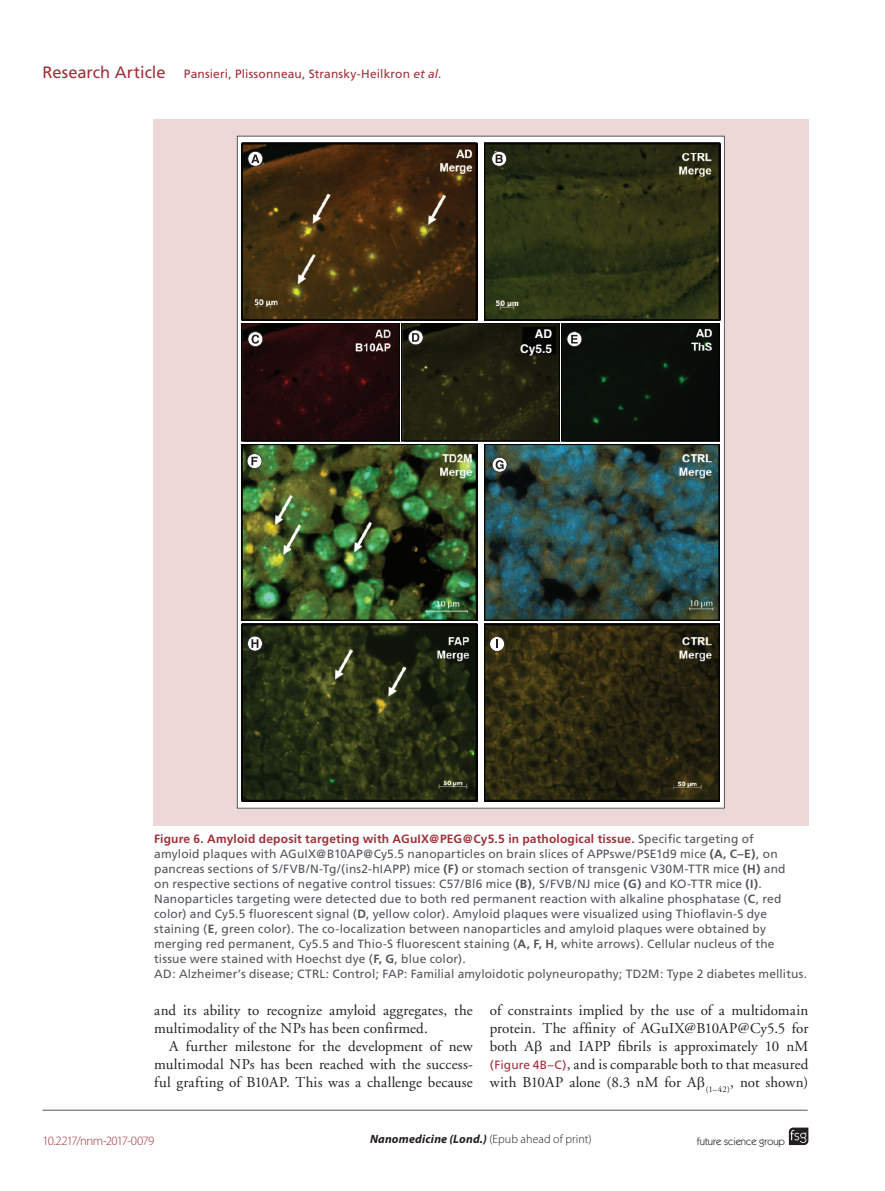
<style>
.page{position:relative;width:885px;height:1191px;background:#fff}
.page>*{position:absolute;margin:0;border:0;box-sizing:border-box;transform-origin:0 0}
.t1{font:15px/18px "Adobe Garamond";letter-spacing:.01em;color:#231f20;text-align:justify}
.t2{font:300 12.75px "Myriad Pro";letter-spacing:-.055em;color:#9f313a}
.t3{font:12px/15px "Frutiger";letter-spacing:.01em;color:#52555a}
.t4{font:12px "Frutiger";letter-spacing:.01em;color:#9f313a}
.t5{font:italic 700 12px "Myriad Pro";letter-spacing:.015em;color:#231f20}
.t6{font:700 12px/14.4px "Helvetica LT Std";color:#fff;text-align:right}
.t7{font:10.5px "Itc Kabel";color:#231f20}
.s1{font-size:16.5px}
.s2{font-style:italic}
.s3{font-weight:700;color:#9f313a}
.s4{font-weight:700}
.s5{font-family:"Frutiger";font-size:12px;color:#9f313a}
.s6{font-weight:300;font-style:normal}
</style>
<div class="page">
<div style="left:153px;top:119px;width:655px;height:706px;background:#ecd8d6"></div>
<svg style="left:237px;top:136px;width:487px;height:672px;background:#c5c5c5"></svg>
<img style="left:484px;top:624px;width:235px;height:177px">
<img style="left:241px;top:624px;width:236px;height:177px">
<img style="left:484px;top:444px;width:235px;height:177px">
<img style="left:241px;top:444px;width:236px;height:177px">
<div style="left:561px;top:323px;width:158px;height:118px;background:#0a0f0a"></div>
<img style="left:402px;top:323px;width:157px;height:118px">
<img style="left:242px;top:323px;width:158px;height:118px">
<img style="left:484px;top:143px;width:236px;height:177px">
<img style="left:241px;top:143px;width:236px;height:177px">
<svg style="left:247px;top:151px;width:16px;height:16px"></svg>
<svg style="left:491px;top:151px;width:16px;height:16px"></svg>
<svg style="left:247px;top:331px;width:16px;height:16px"></svg>
<svg style="left:408px;top:330px;width:15px;height:15px"></svg>
<svg style="left:566px;top:331px;width:16px;height:16px"></svg>
<svg style="left:247px;top:453px;width:15px;height:16px"></svg>
<svg style="left:491px;top:457px;width:16px;height:15px"></svg>
<svg style="left:247px;top:636px;width:16px;height:15px"></svg>
<svg style="left:489px;top:636px;width:16px;height:16px"></svg>
<svg style="left:788px;top:1127px;width:20px;height:18px"></svg>
<hr style="left:43px;top:1109px;width:764px;height:1px;background:#52555a">
<p class="t4" style="left:43px;top:67px;width:400px"><span class="s1">Research Article</span> Pansieri, Plissonneau, Stransky-Heilkron <span class="s2">et al.</span></p>
<p class="t6" style="left:520px;top:327px;width:34px">AD<br>Cy5.5</p>
<p class="t3" style="left:154px;top:831px;width:654px"><span class="s3">Figure 6. Amyloid deposit targeting with AGuIX@PEG@Cy5.5 in pathological tissue.</span> Specific targeting of<br>amyloid plaques with AGuIX@B10AP@Cy5.5 nanoparticles on brain slices of APPswe/PSE1d9 mice <span class="s4">(A, C–E)</span>, on pancreas sections of S/FVB/N-Tg/(ins2-hIAPP) mice <span class="s4">(F)</span> or stomach section of transgenic V30M-TTR mice <span class="s4">(H)</span> and<br>on respective sections of negative control tissues: C57/Bl6 mice <span class="s4">(B)</span>, S/FVB/NJ mice <span class="s4">(G)</span> and KO-TTR mice <span class="s4">(I)</span>.<br>Nanoparticles targeting were detected due to both red permanent reaction with alkaline phosphatase (<span class="s4">C</span>, red color) and Cy5.5 fluorescent signal (<span class="s4">D</span>, yellow color). Amyloid plaques were visualized using Thioflavin-S dye staining (<span class="s4">E</span>, green color). The co-localization between nanoparticles and amyloid plaques were obtained by merging red permanent, Cy5.5 and Thio-S fluorescent staining (<span class="s4">A, F, H</span>, white arrows). Cellular nucleus of the tissue were stained with Hoechst dye (<span class="s4">F, G</span>, blue color).<br>AD: Alzheimer’s disease; CTRL: Control; FAP: Familial amyloidotic polyneuropathy; TD2M: Type 2 diabetes mellitus.</p>
<p class="t1" style="left:154px;top:1001px;width:320px">and its ability to recognize amyloid aggregates, the multimodality of the NPs has been confirmed.</p>
<p class="t1" style="left:154px;top:1037px;width:320px;text-indent:15px">A further milestone for the development of new multimodal NPs has been reached with the success&shy;ful grafting of B10AP. This was a challenge because</p>
<p class="t1" style="left:490px;top:1001px;width:320px">of constraints implied by the use of a multidomain protein. The affinity of AGuIX@B10AP@Cy5.5 for both A and IAPP fibrils is approximately 10 nM <span class="s5">(Figure 4B–C)</span>, and is comparable both to that measured with B10AP alone (8.3 nM for A <sub>(1–42)</sub>, not shown)</p>
<p class="t2" style="left:43px;top:1133px;width:113px">10.2217/nnm-2017-0079</p>
<p class="t5" style="left:370px;top:1131px;width:223px">Nanomedicine (Lond.) <span class="s6">(Epub ahead of print)</span></p>
<p class="t7" style="left:696px;top:1135px;width:90px">future science group</p>
</div>
